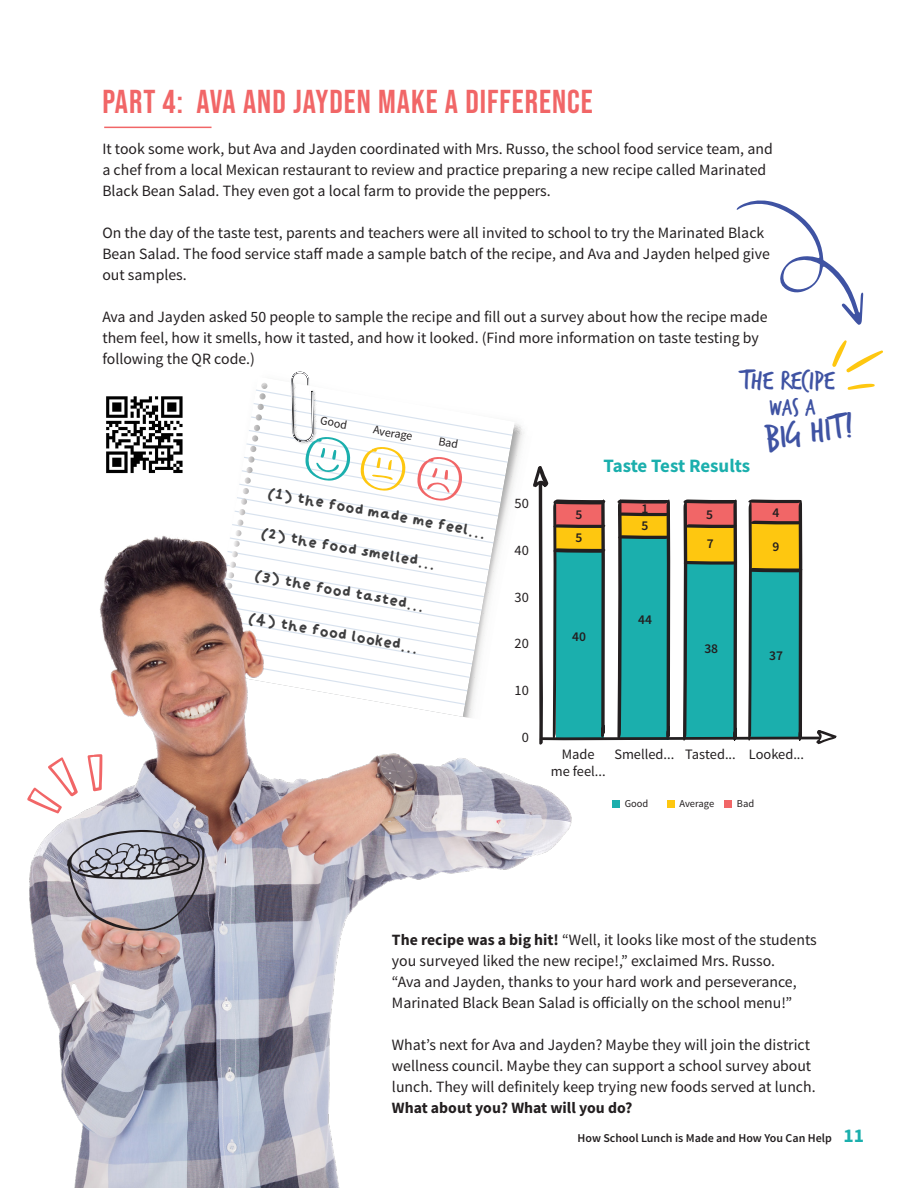
<style>
.page{position:relative;width:918px;height:1188px;background:#fff}
.page>*{position:absolute;margin:0;border:0;box-sizing:border-box;transform-origin:0 0}
.t1{font:36.15px "Trash Hand";color:#3f53a3}
.t2{font:33px "Bebas Neue";letter-spacing:.03em;color:#f16667}
.t3{font:28.95px "Trash Hand";color:#3f53a3}
.t4{font:25.2px "Trash Hand";color:#3f53a3}
.t5{font:700 18.9px "Source Sans Pro";letter-spacing:-.01em;color:#1bafad}
.t6{font:18px "Dry Whiteboard Marker";color:#3e3e3f}
.t7{font:15.75px/21px "Source Sans Pro";color:#231f20}
.t8{font:14.4px/16.2px "Source Sans Pro";color:#231f20;text-align:center}
.t9{font:600 13.5px "Source Sans Pro";color:#231f20}
.t10{font:600 12px "Source Sans Pro";color:#231f20}
.t11{font:12px "Source Sans Pro";color:#231f20}
.t12{font:10.5px "Source Sans Pro";color:#231f20}
.s1{font-family:"Source Sans Pro"}
.s2{font-weight:700}
.s3{font-weight:700;font-size:19.5px;color:#1bafad}
</style>
<div class="page">
<img style="left:29px;top:465px;width:543px;height:723px">
<hr style="left:104px;top:127px;width:108px;height:1px;background:#f16667">
<svg style="left:67px;top:828px;width:139px;height:108px;background:#a3a0ac"></svg>
<svg style="left:27px;top:757px;width:51px;height:57px"></svg>
<svg style="left:88px;top:754px;width:14px;height:37px"></svg>
<svg style="left:832px;top:340px;width:51px;height:33px"></svg>
<svg style="left:848px;top:384px;width:27px;height:6px"></svg>
<svg style="left:737px;top:200px;width:126px;height:125px"></svg>
<div style="left:612px;top:800px;width:7px;height:8px;background:#1bafad"></div>
<div style="left:667px;top:800px;width:8px;height:8px;background:#fec710"></div>
<div style="left:724px;top:800px;width:8px;height:8px;background:#f16667"></div>
<svg style="left:533px;top:465px;width:304px;height:281px"></svg>
<img style="left:104px;top:396px;width:81px;height:78px">
<svg style="left:199px;top:371px;width:314px;height:349px"></svg>
<h2 class="t2" style="left:102px;top:83px;width:492px">PART 4: AVA AND JAYDEN MAKE A DIFFERENCE</h2>
<p class="t7" style="left:102px;top:138px;width:672px">It took some work, but Ava and Jayden coordinated with Mrs. Russo, the school food service team, and a chef from a local Mexican restaurant to review and practice preparing a new recipe called Marinated<br>Black Bean Salad. They even got a local farm to provide the peppers.</p>
<p class="t7" style="left:102px;top:222px;width:669px">On the day of the taste test, parents and teachers were all invited to school to try the Marinated Black<br>Bean Salad. The food service staff made a sample batch of the recipe, and Ava and Jayden helped give out samples.</p>
<p class="t7" style="left:102px;top:306px;width:667px">Ava and Jayden asked 50 people to sample the recipe and fill out a survey about how the recipe made them feel, how it smells, how it tasted, and how it looked. (Find more information on taste testing by following the QR code.)</p>
<p class="t3" style="left:740px;top:366px;width:96px">THE RECIPE</p>
<p class="t4" style="left:770px;top:395px;width:47px">WAS A</p>
<p class="t1" style="left:763px;top:421px;width:90px;rotate:-9deg">BIG HIT!</p>
<p class="t11" style="left:322px;top:413px;width:29px;rotate:10deg">Good</p>
<p class="t11" style="left:375px;top:422px;width:41px;rotate:10deg">Average</p>
<p class="t6" style="left:269px;top:486px;width:223px;rotate:10deg">(1) the food made me feel<span class="s1">…</span></p>
<p class="t6" style="left:262px;top:525px;width:178px;rotate:10deg">(2) the food smelled<span class="s1">…</span></p>
<p class="t6" style="left:256px;top:568px;width:173px;rotate:10deg">(3) the food tasted<span class="s1">…</span></p>
<p class="t6" style="left:250px;top:610px;width:173px;rotate:10deg">(4) the food looked<span class="s1">…</span></p>
<p class="t8" style="left:515px;top:495px;width:16px">50</p>
<p class="t8" style="left:515px;top:542px;width:16px">40</p>
<p class="t8" style="left:515px;top:589px;width:16px">30</p>
<p class="t8" style="left:515px;top:636px;width:16px">20</p>
<p class="t8" style="left:515px;top:683px;width:16px">10</p>
<p class="t8" style="left:522px;top:729px;width:9px">0</p>
<p class="t9" style="left:576px;top:506px;width:8px">5</p>
<p class="t9" style="left:576px;top:529px;width:8px">5</p>
<h3 class="t5" style="left:604px;top:453px;width:148px">Taste Test Results</h3>
<p class="t9" style="left:641px;top:500px;width:8px">1</p>
<p class="t9" style="left:641px;top:517px;width:8px">5</p>
<p class="t9" style="left:706px;top:506px;width:8px">5</p>
<p class="t9" style="left:707px;top:535px;width:8px">7</p>
<p class="t9" style="left:772px;top:504px;width:8px">4</p>
<p class="t9" style="left:772px;top:538px;width:8px">9</p>
<p class="t9" style="left:572px;top:628px;width:15px">40</p>
<p class="t9" style="left:638px;top:611px;width:15px">44</p>
<p class="t9" style="left:704px;top:640px;width:15px">38</p>
<p class="t9" style="left:769px;top:647px;width:15px">37</p>
<p class="t8" style="left:551px;top:747px;width:56px">Made me feel...</p>
<p class="t8" style="left:614px;top:747px;width:61px">Smelled...</p>
<p class="t8" style="left:685px;top:747px;width:52px">Tasted...</p>
<p class="t8" style="left:749px;top:747px;width:57px">Looked...</p>
<p class="t12" style="left:625px;top:797px;width:25px">Good</p>
<p class="t12" style="left:680px;top:797px;width:36px">Average</p>
<p class="t12" style="left:737px;top:797px;width:19px">Bad</p>
<p class="t7" style="left:392px;top:930px;width:426px"><span class="s2">The recipe was a big hit!</span> “Well, it looks like most of the students you surveyed liked the new recipe!,” exclaimed Mrs. Russo.<br>“Ava and Jayden, thanks to your hard work and perseverance, Marinated Black Bean Salad is officially on the school menu!”</p>
<p class="t7" style="left:392px;top:1035px;width:425px">What’s next for Ava and Jayden? Maybe they will join the district wellness council. Maybe they can support a school survey about lunch. They will definitely keep trying new foods served at lunch.<br><span class="s2">What about you? What will you do?</span></p>
<p class="t10" style="left:578px;top:1131px;width:288px">How School Lunch is Made and How You Can Help <span class="s3">11</span></p>
</div>
